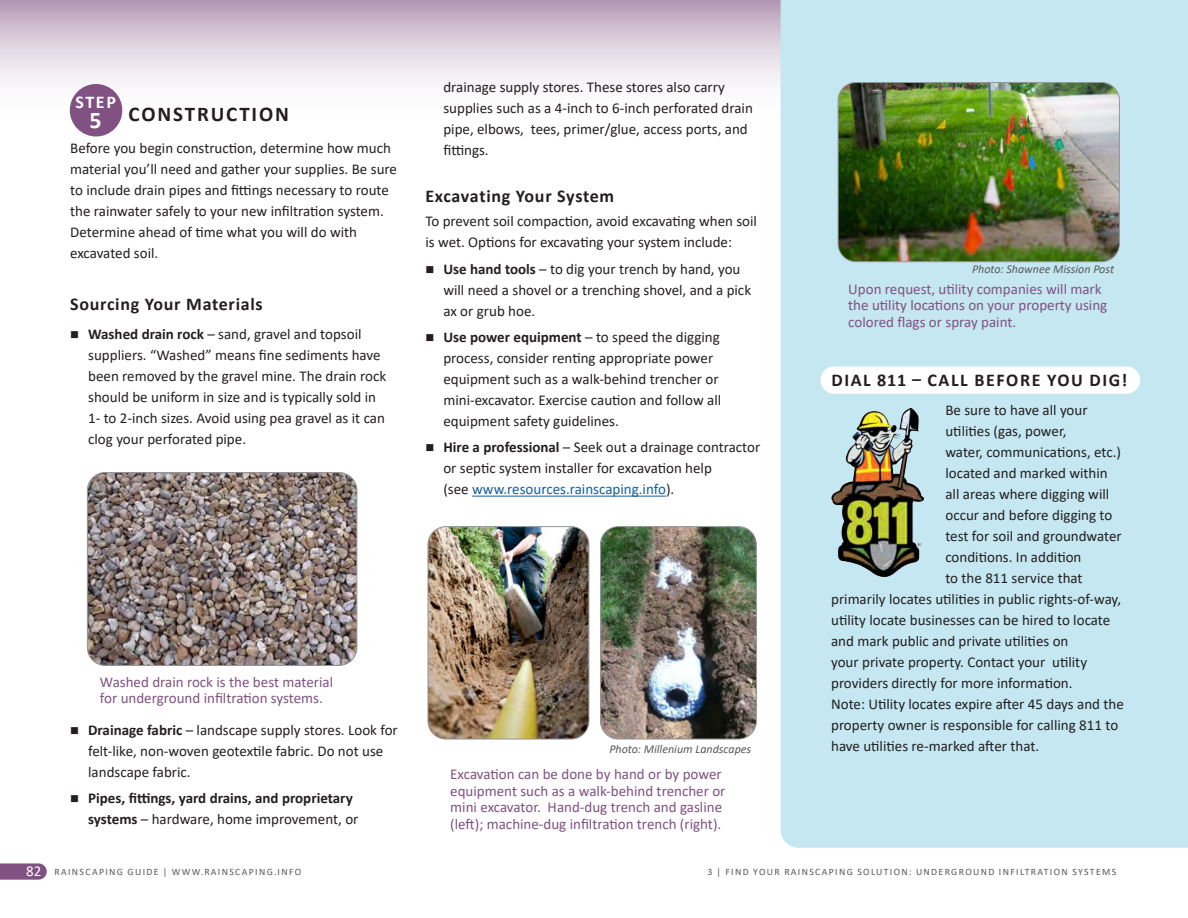
<style>
.page{position:relative;width:1188px;height:918px;background:#fff}
.page>*{position:absolute;margin:0;border:0;box-sizing:border-box;transform-origin:0 0}
.SC-Uses{font:700 24px "Calibri";color:#fff}
.SC-SHead_1_Black_Bold_Caps{font:700 21px "Calibri";letter-spacing:.09em;color:#231f20}
.SC-SHead_2_Black_Bold_UL{font:700 18px "Calibri";letter-spacing:.04em;color:#231f20}
.SC-DidYouKnow{font:700 18px "Calibri";letter-spacing:.09em;color:#231f20}
.SC-Uses-2{font:700 18px "Calibri";color:#fff}
.SC-Body_Bullet{font:15px/21px "Calibri";color:#231f20}
.SC-Body__10pt__14pt_lead{font:15px/21px "Calibri";color:#231f20}
.SC-caption_Purple_10_pt{font:15px/16.5px "Calibri";color:#805182}
.SC-SHead_1_Black_Bold_Caps-2{font:15px/21px "Calibri";color:#231f20}
.SC-Body_Bullet-2{font:700 15px/21px "Calibri";color:#231f20}
.SC_-_Photo_Source{font:italic 12px "Calibri";color:#57585a}
.t1{font:9.75px "Calibri";letter-spacing:.14em;color:#57585a}
.s1{font-weight:700}
.s2{font-weight:400}
.s3{font-size:15px;color:#fff}
.s4{color:#175d9e}
</style>
<div class="page">
<svg style="left:0;top:863px;width:47px;height:17px"></svg>
<div style="left:0;top:0;width:1188px;height:120px;background:linear-gradient(to bottom,#bea6bf,#fff)"></div>
<div style="left:70px;top:84px;width:52px;height:52px;background:#805182;border-radius:50%"></div>
<hr style="left:472px;top:496px;width:194px;height:1px;background:#175d9e">
<div style="left:781px;top:0;width:407px;height:848px;background:#c4e7f1"></div>
<div style="left:820px;top:366px;width:320px;height:28px;background:#fff;border-radius:14px"></div>
<img style="left:831px;top:409px;width:93px;height:167px">
<img style="left:600px;top:528px;width:156px;height:211px">
<div style="left:600px;top:526px;width:157px;height:213px;border:1px solid #939598;border-radius:18px"></div>
<img style="left:428px;top:527px;width:161px;height:212px">
<div style="left:428px;top:526px;width:161px;height:213px;border:1px solid #939598;border-radius:18px"></div>
<img style="left:838px;top:82px;width:281px;height:180px">
<div style="left:838px;top:82px;width:282px;height:180px;border:1px solid #939598;border-radius:18px"></div>
<img style="left:87px;top:472px;width:270px;height:193px">
<div style="left:87px;top:472px;width:270px;height:194px;border:1px solid #939598;border-radius:18px"></div>
<p class="SC-Uses-2" style="left:76px;top:90px;width:42px">STEP</p>
<p class="SC-Uses" style="left:90px;top:103px;width:14px">5</p>
<p class="SC-SHead_1_Black_Bold_Caps" style="left:129px;top:99px;width:162px">CONSTRUCTION</p>
<p class="SC-SHead_1_Black_Bold_Caps-2" style="left:70px;top:137px;width:328px">Before you begin construction, determine how much material you’ll need and gather your supplies. Be sure to include drain pipes and fittings necessary to route the rainwater safely to your new infiltration system.<br>Determine ahead of time what you will do with excavated soil.</p>
<p class="SC-SHead_2_Black_Bold_UL" style="left:70px;top:291px;width:194px">Sourcing Your Materials</p>
<p class="SC-Body_Bullet" style="left:88px;top:323px;width:300px;text-indent:-18px">■ <span class="s1">Washed drain rock</span> – sand, gravel and topsoil suppliers. “Washed” means fine sediments have been removed by the gravel mine. The drain rock should be uniform in size and is typically sold in 1- to 2-inch sizes. Avoid using pea gravel as it can clog your perforated pipe.</p>
<p class="SC-caption_Purple_10_pt" style="left:100px;top:673px;width:235px">Washed drain rock is the best material for underground infiltration systems.</p>
<p class="SC-Body_Bullet" style="left:88px;top:719px;width:311px;text-indent:-18px">■ <span class="s1">Drainage fabric</span> – landscape supply stores. Look for felt-like, non-woven geotextile fabric. Do not use landscape fabric.</p>
<p class="SC-Body_Bullet-2" style="left:88px;top:787px;width:272px;text-indent:-18px">■ Pipes, fittings, yard drains, and proprietary systems <span class="s2">– hardware, home improvement, or</span></p>
<p class="t1" style="left:26px;top:865px;width:277px"><span class="s3">82</span> RAINSCAPING GUIDE | WWW.RAINSCAPING.INFO</p>
<p class="SC-Body_Bullet" style="left:443px;top:76px;width:311px">drainage supply stores. These stores also carry supplies such as a 4-inch to 6-inch perforated drain pipe, elbows, tees, primer/glue, access ports, and fittings.</p>
<p class="SC-SHead_2_Black_Bold_UL" style="left:425px;top:183px;width:190px">Excavating Your System</p>
<p class="SC-Body__10pt__14pt_lead" style="left:425px;top:210px;width:333px">To prevent soil compaction, avoid excavating when soil is wet. Options for excavating your system include:</p>
<p class="SC-Body_Bullet" style="left:443px;top:258px;width:309px;text-indent:-18px">■ <span class="s1">Use hand tools</span> – to dig your trench by hand, you will need a shovel or a trenching shovel, and a pick ax or grub hoe.</p>
<p class="SC-Body_Bullet" style="left:443px;top:326px;width:279px;text-indent:-18px">■ <span class="s1">Use power equipment</span> – to speed the digging process, consider renting appropriate power equipment such as a walk-behind trencher or mini-excavator. Exercise caution and follow all equipment safety guidelines.</p>
<p class="SC-Body_Bullet" style="left:443px;top:437px;width:318px;text-indent:-18px">■ <span class="s1">Hire a professional</span> – Seek out a drainage contractor or septic system installer for excavation help<br>(see <span class="s4">www.resources.rainscaping.info</span>).</p>
<p class="SC_-_Photo_Source" style="left:609px;top:741px;width:143px">Photo: Millenium Landscapes</p>
<p class="SC-caption_Purple_10_pt" style="left:450px;top:766px;width:277px">Excavation can be done by hand or by power equipment such as a walk-behind trencher or mini excavator. Hand-dug trench and gasline (left); machine-dug infiltration trench (right).</p>
<p class="SC_-_Photo_Source" style="left:972px;top:261px;width:143px">Photo: Shawnee Mission Post</p>
<p class="SC-caption_Purple_10_pt" style="left:848px;top:280px;width:260px">Upon request, utility companies will mark the utility locations on your property using colored flags or spray paint.</p>
<p class="SC-DidYouKnow" style="left:831px;top:367px;width:297px">DIAL 811 – CALL BEFORE YOU DIG!</p>
<p class="SC-Body__10pt__14pt_lead" style="left:945px;top:399px;width:144px">Be sure to have all your</p>
<p class="SC-Body__10pt__14pt_lead" style="left:945px;top:420px;width:123px">utilities (gas, power,</p>
<p class="SC-Body__10pt__14pt_lead" style="left:945px;top:441px;width:177px">water, communications, etc.)</p>
<p class="SC-Body__10pt__14pt_lead" style="left:945px;top:462px;width:164px">located and marked within</p>
<p class="SC-Body__10pt__14pt_lead" style="left:945px;top:483px;width:165px">all areas where digging will</p>
<p class="SC-Body__10pt__14pt_lead" style="left:945px;top:504px;width:168px">occur and before digging to</p>
<p class="SC-Body__10pt__14pt_lead" style="left:945px;top:525px;width:178px">test for soil and groundwater</p>
<p class="SC-Body__10pt__14pt_lead" style="left:945px;top:546px;width:138px">conditions. In addition</p>
<p class="SC-Body__10pt__14pt_lead" style="left:945px;top:567px;width:139px">to the 811 service that</p>
<p class="SC-Body__10pt__14pt_lead" style="left:831px;top:588px;width:291px">primarily locates utilities in public rights-of-way,</p>
<p class="SC-Body__10pt__14pt_lead" style="left:831px;top:609px;width:281px">utility locate businesses can be hired to locate</p>
<p class="SC-Body__10pt__14pt_lead" style="left:831px;top:630px;width:239px">and mark public and private utilities on</p>
<p class="SC-Body__10pt__14pt_lead" style="left:831px;top:651px;width:258px">your private property. Contact your utility</p>
<p class="SC-Body__10pt__14pt_lead" style="left:831px;top:672px;width:243px">providers directly for more information.</p>
<p class="SC-Body__10pt__14pt_lead" style="left:831px;top:693px;width:294px">Note: Utility locates expire after 45 days and the property owner is responsible for calling 811 to have utilities re-marked after that.</p>
<p class="t1" style="left:708px;top:865px;width:410px">3 | FIND YOUR RAINSCAPING SOLUTION: UNDERGROUND INFILTRATION SYSTEMS</p>
</div>
